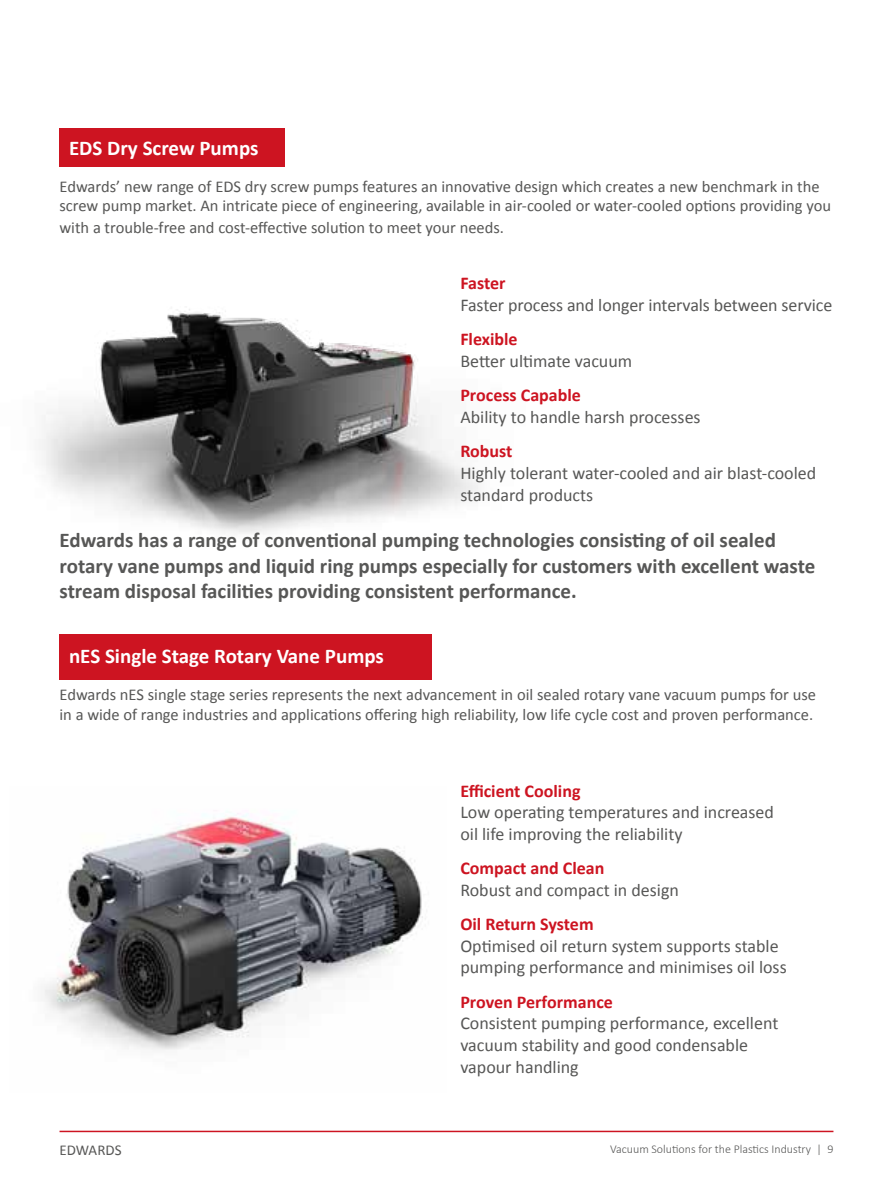
<style>
.page{position:relative;width:893px;height:1191px;background:#fff}
.page>*{position:absolute;margin:0;border:0;box-sizing:border-box;transform-origin:0 0}
.t1{font:700 21px/25.2px "Calibri";color:#575756}
.t2{font:700 21px "Calibri";color:#fff}
.t3{font:18px/21.6px "Calibri";color:#575756}
.t4{font:700 18px "Calibri";color:#cd1421}
.t5{font:16.5px/19.8px "Calibri";color:#575756}
.t6{font:15px "Calibri";color:#575756}
.t7{font:300 12px "Calibri";color:#575756}
</style>
<div class="page">
<hr style="left:60px;top:1130px;width:773px;height:2px;background:#cd1421">
<img style="left:44px;top:813px;width:382px;height:237px">
<img style="left:39px;top:309px;width:439px;height:225px">
<div style="left:60px;top:129px;width:225px;height:38px;background:#cd1421"></div>
<div style="left:60px;top:634px;width:372px;height:45px;background:#cd1421"></div>
<p class="t2" style="left:69px;top:134px;width:191px">EDS Dry Screw Pumps</p>
<p class="t5" style="left:60px;top:176px;width:773px">Edwards’ new range of EDS dry screw pumps features an innovative design which creates a new benchmark in the screw pump market. An intricate piece of engineering, available in air-cooled or water-cooled options providing you</p>
<p class="t5" style="left:60px;top:218px;width:446px">with a trouble-free and cost-effective solution to meet your needs.</p>
<p class="t4" style="left:460px;top:272px;width:47px">Faster</p>
<p class="t3" style="left:460px;top:294px;width:373px">Faster process and longer intervals between service</p>
<p class="t4" style="left:460px;top:328px;width:59px">Flexible</p>
<p class="t3" style="left:460px;top:350px;width:173px">Better ultimate vacuum</p>
<p class="t4" style="left:460px;top:384px;width:122px">Process Capable</p>
<p class="t3" style="left:460px;top:406px;width:242px">Ability to handle harsh processes</p>
<p class="t4" style="left:460px;top:440px;width:54px">Robust</p>
<p class="t3" style="left:460px;top:462px;width:357px">Highly tolerant water-cooled and air blast-cooled standard products</p>
<p class="t1" style="left:60px;top:528px;width:757px">Edwards has a range of conventional pumping technologies consisting of oil sealed rotary vane pumps and liquid ring pumps especially for customers with excellent waste stream disposal facilities providing consistent performance.</p>
<p class="t2" style="left:69px;top:642px;width:316px">nES Single Stage Rotary Vane Pumps</p>
<p class="t5" style="left:60px;top:684px;width:758px">Edwards nES single stage series represents the next advancement in oil sealed rotary vane vacuum pumps for use in a wide of range industries and applications offering high reliability, low life cycle cost and proven performance.</p>
<p class="t4" style="left:460px;top:779px;width:122px">Efficient Cooling</p>
<p class="t3" style="left:460px;top:801px;width:315px">Low operating temperatures and increased oil life improving the reliability</p>
<p class="t4" style="left:460px;top:856px;width:146px">Compact and Clean</p>
<p class="t3" style="left:460px;top:879px;width:220px">Robust and compact in design</p>
<p class="t4" style="left:460px;top:912px;width:135px">Oil Return System</p>
<p class="t3" style="left:460px;top:935px;width:328px">Optimised oil return system supports stable pumping performance and minimises oil loss</p>
<p class="t4" style="left:460px;top:990px;width:154px">Proven Performance</p>
<p class="t3" style="left:460px;top:1012px;width:319px">Consistent pumping performance, excellent vacuum stability and good condensable vapour handling</p>
<p class="t6" style="left:60px;top:1141px;width:64px">EDWARDS</p>
<p class="t7" style="left:610px;top:1141px;width:225px">Vacuum Solutions for the Plastics Industry | 9</p>
</div>
